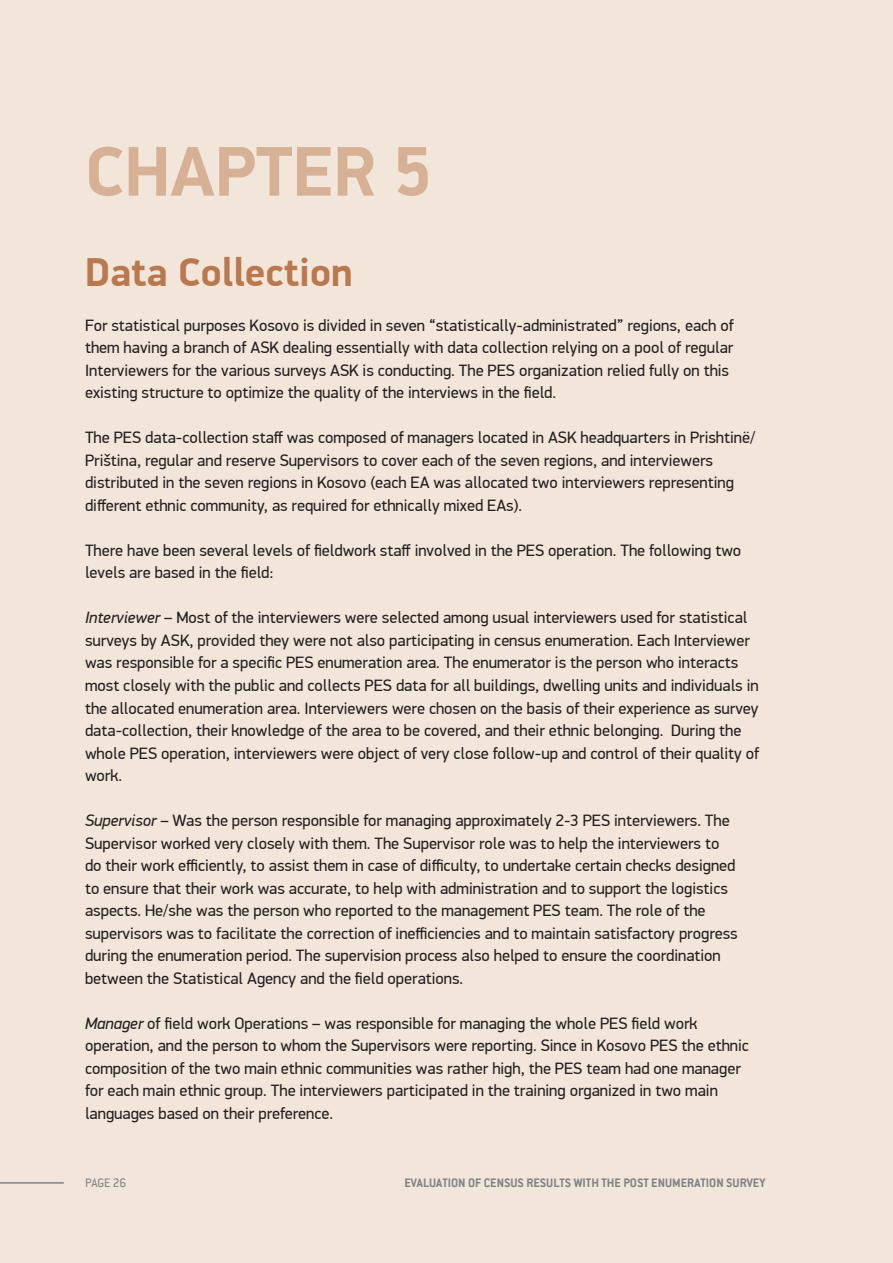
<style>
.page{position:relative;width:893px;height:1263px;background:#f2e5d9}
.page>*{position:absolute;margin:0;border:0;box-sizing:border-box;transform-origin:0 0}
.t1{font:700 70.5px "PF Din Display Pro";color:#d7b196}
.t2{font:700 40.5px "PF Din Display Pro";color:#b9784d}
.t3{font:16.5px/22.5px "PF Din Display Pro";color:#231f20}
.t4{font:700 13.5px "Conduit ITC";color:#808285}
.t5{font:13.5px "Conduit ITC";color:#808285}
.s1{font-style:italic}
</style>
<div class="page">
<hr style="left:0;top:1182px;width:64px;height:1px;background:#808285">
<h1 class="t1" style="left:85px;top:129px;width:82px">Chapter</h1>
<h1 class="t1" style="left:393px;top:129px;width:39px">5</h1>
<h2 class="t2" style="left:85px;top:247px;width:269px">Data Collection</h2>
<p class="t3" style="left:85px;top:314px;width:650px">For statistical purposes Kosovo is divided in seven “statistically-administrated” regions, each of them having a branch of ASK dealing essentially with data collection relying on a pool of regular Interviewers for the various surveys ASK is conducting. The PES organization relied fully on this existing structure to optimize the quality of the interviews in the field.</p>
<p class="t3" style="left:85px;top:427px;width:672px">The PES data-collection staff was composed of managers located in ASK headquarters in Prishtinë/ Priština, regular and reserve Supervisors to cover each of the seven regions, and interviewers distributed in the seven regions in Kosovo (each EA was allocated two interviewers representing different ethnic community, as required for ethnically mixed EAs).</p>
<p class="t3" style="left:85px;top:539px;width:658px">There have been several levels of fieldwork staff involved in the PES operation. The following two levels are based in the field:</p>
<p class="t3" style="left:85px;top:607px;width:676px"><span class="s1">Interviewer</span> – Most of the interviewers were selected among usual interviewers used for statistical surveys by ASK, provided they were not also participating in census enumeration. Each Interviewer was responsible for a specific PES enumeration area. The enumerator is the person who interacts most closely with the public and collects PES data for all buildings, dwelling units and individuals in the allocated enumeration area. Interviewers were chosen on the basis of their experience as survey data-collection, their knowledge of the area to be covered, and their ethnic belonging. During the whole PES operation, interviewers were object of very close follow-up and control of their quality of work.</p>
<p class="t3" style="left:85px;top:809px;width:654px"><span class="s1">Supervisor</span> – Was the person responsible for managing approximately 2-3 PES interviewers. The Supervisor worked very closely with them. The Supervisor role was to help the interviewers to do their work efficiently, to assist them in case of difficulty, to undertake certain checks designed to ensure that their work was accurate, to help with administration and to support the logistics aspects. He/she was the person who reported to the management PES team. The role of the supervisors was to facilitate the correction of inefficiencies and to maintain satisfactory progress during the enumeration period. The supervision process also helped to ensure the coordination between the Statistical Agency and the field operations.</p>
<p class="t3" style="left:85px;top:1012px;width:665px"><span class="s1">Manager</span> of field work Operations – was responsible for managing the whole PES field work operation, and the person to whom the Supervisors were reporting. Since in Kosovo PES the ethnic composition of the two main ethnic communities was rather high, the PES team had one manager for each main ethnic group. The interviewers participated in the training organized in two main languages based on their preference.</p>
<p class="t5" style="left:85px;top:1175px;width:43px">PAGE 26</p>
<p class="t4" style="left:404px;top:1175px;width:362px">EVALUATION OF CENSUS RESULTS WITH THE POST ENUMERATION SURVEY</p>
</div>
